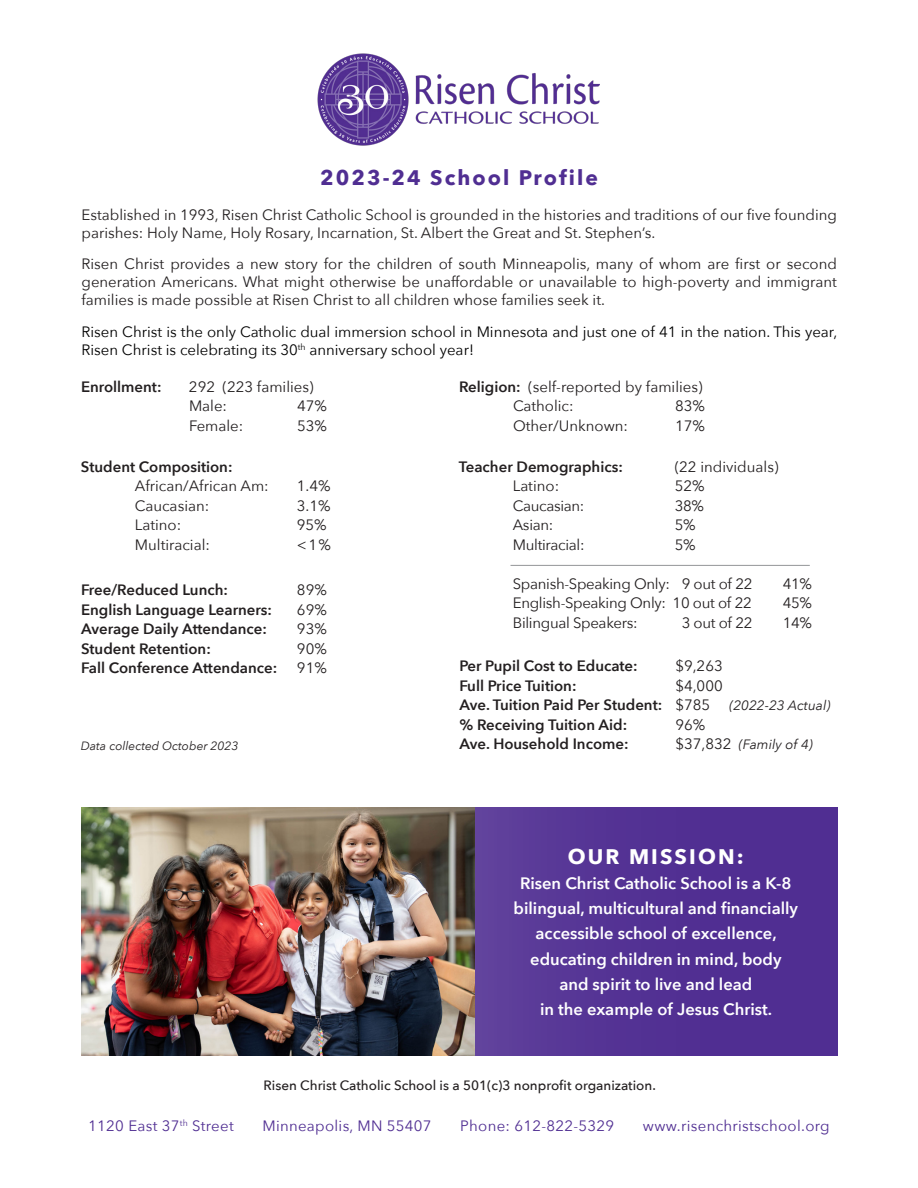
<style>
.page{position:relative;width:918px;height:1188px;background:#fff}
.page>*{position:absolute;margin:0;border:0;box-sizing:border-box;transform-origin:0 0}
.t1{font:700 21px "Avenir Next";letter-spacing:.1em;color:#502e92}
.t2{font:700 21px "Avenir Next";letter-spacing:.1em;color:#fff}
.t3{font:600 16.5px/25.3px "Avenir Next";color:#fff;text-align:center}
.t4{font:15px/18px "Avenir Next";color:#231f20}
.t5{font:600 15px "Avenir Next";color:#231f20}
.t6{font:15px/18px "Avenir Next";color:#000}
.t7{font:15px "Avenir Next";letter-spacing:-.02em;color:#231f20}
.t8{font:15px "Avenir Next";letter-spacing:.02em;color:#502e92}
.t9{font:500 13.5px "Avenir Next";color:#231f20}
.t10{font:italic 13.5px "Avenir Next";color:#231f20}
.t11{font:italic 12px "Avenir Next";color:#231f20}
.s1{font-weight:400}
.s2{font-style:normal;font-size:15px}
.s3{font-weight:600}
</style>
<div class="page">
<div style="left:88px;top:808px;width:749px;height:248px;background:#502e92"></div>
<img style="left:82px;top:808px;width:393px;height:248px">
<hr style="left:511px;top:565px;width:299px;height:1px;background:#939598">
<img style="left:317px;top:54px;width:283px;height:92px">
<p class="t1" style="left:320px;top:159px;width:279px">2023-24 School Profile</p>
<p class="t4" style="left:82px;top:205px;width:757px">Established in 1993, Risen Christ Catholic School is grounded in the histories and traditions of our five founding parishes: Holy Name, Holy Rosary, Incarnation, St. Albert the Great and St. Stephen’s.</p>
<p class="t4" style="left:82px;top:255px;width:757px;text-align:justify">Risen Christ provides a new story for the children of south Minneapolis, many of whom are first or second generation Americans. What might otherwise be unaffordable or unavailable to high-poverty and immigrant families is made possible at Risen Christ to all children whose families seek it.</p>
<p class="t6" style="left:82px;top:322px;width:757px">Risen Christ is the only Catholic dual immersion school in Minnesota and just one of 41 in the nation. This year,<br>Risen Christ is celebrating its 30<sup>th</sup> anniversary school year!</p>
<p class="t5" style="left:81px;top:374px;width:82px">Enrollment:</p>
<p class="t4" style="left:189px;top:377px;width:126px">292 (223 families)</p>
<p class="t4" style="left:189px;top:396px;width:40px">Male:</p>
<p class="t4" style="left:297px;top:396px;width:31px">47%</p>
<p class="t4" style="left:189px;top:416px;width:56px">Female:</p>
<p class="t4" style="left:297px;top:416px;width:31px">53%</p>
<p class="t5" style="left:81px;top:454px;width:153px">Student Composition:</p>
<p class="t4" style="left:135px;top:476px;width:135px">African/African Am:</p>
<p class="t4" style="left:297px;top:476px;width:35px">1.4%</p>
<p class="t4" style="left:135px;top:496px;width:76px">Caucasian:</p>
<p class="t4" style="left:297px;top:496px;width:35px">3.1%</p>
<p class="t4" style="left:135px;top:515px;width:48px">Latino:</p>
<p class="t4" style="left:297px;top:515px;width:31px">95%</p>
<p class="t4" style="left:135px;top:535px;width:77px">Multiracial:</p>
<p class="t4" style="left:297px;top:535px;width:36px">&lt;1%</p>
<p class="t5" style="left:81px;top:577px;width:149px">Free/Reduced Lunch:</p>
<p class="t4" style="left:297px;top:581px;width:31px">89%</p>
<p class="t5" style="left:81px;top:597px;width:193px">English Language Learners:</p>
<p class="t4" style="left:297px;top:600px;width:31px">69%</p>
<p class="t5" style="left:81px;top:616px;width:187px">Average Daily Attendance:</p>
<p class="t4" style="left:297px;top:620px;width:31px">93%</p>
<p class="t5" style="left:81px;top:636px;width:131px">Student Retention:</p>
<p class="t4" style="left:297px;top:639px;width:31px">90%</p>
<p class="t5" style="left:81px;top:655px;width:198px">Fall Conference Attendance:</p>
<p class="t4" style="left:297px;top:659px;width:31px">91%</p>
<p class="t5" style="left:459px;top:653px;width:180px">Per Pupil Cost to Educate:</p>
<p class="t4" style="left:675px;top:656px;width:49px">$9,263</p>
<p class="t5" style="left:459px;top:673px;width:119px">Full Price Tuition:</p>
<p class="t4" style="left:675px;top:676px;width:49px">$4,000</p>
<p class="t5" style="left:459px;top:692px;width:252px">Ave. Tuition Paid Per Student: <span class="s1">$785</span></p>
<p class="t10" style="left:729px;top:694px;width:103px">(2022-23 Actual)</p>
<p class="t5" style="left:459px;top:712px;width:169px">% Receiving Tuition Aid:</p>
<p class="t4" style="left:675px;top:715px;width:31px">96%</p>
<p class="t5" style="left:459px;top:731px;width:171px">Ave. Household Income:</p>
<p class="t10" style="left:675px;top:733px;width:139px"><span class="s2">$37,832</span> (Family of 4)</p>
<p class="t4" style="left:459px;top:377px;width:245px"><span class="s3">Religion:</span> (self-reported by families)</p>
<p class="t4" style="left:513px;top:396px;width:62px">Catholic:</p>
<p class="t4" style="left:675px;top:396px;width:31px">83%</p>
<p class="t4" style="left:513px;top:416px;width:117px">Other/Unknown:</p>
<p class="t4" style="left:675px;top:416px;width:31px">17%</p>
<p class="t5" style="left:459px;top:454px;width:166px">Teacher Demographics:</p>
<p class="t4" style="left:675px;top:457px;width:105px">(22 individuals)</p>
<p class="t4" style="left:513px;top:476px;width:48px">Latino:</p>
<p class="t4" style="left:675px;top:476px;width:31px">52%</p>
<p class="t7" style="left:513px;top:493px;width:73px">Caucasian:</p>
<p class="t4" style="left:675px;top:496px;width:31px">38%</p>
<p class="t4" style="left:513px;top:515px;width:42px">Asian:</p>
<p class="t4" style="left:675px;top:515px;width:22px">5%</p>
<p class="t7" style="left:513px;top:532px;width:73px">Multiracial:</p>
<p class="t4" style="left:675px;top:535px;width:22px">5%</p>
<p class="t7" style="left:513px;top:571px;width:241px">Spanish-Speaking Only: 9 out of 22</p>
<p class="t4" style="left:783px;top:574px;width:31px">41%</p>
<p class="t7" style="left:513px;top:590px;width:241px">English-Speaking Only: 10 out of 22</p>
<p class="t4" style="left:783px;top:593px;width:31px">45%</p>
<p class="t7" style="left:513px;top:610px;width:126px">Bilingual Speakers:</p>
<p class="t4" style="left:682px;top:613px;width:72px">3 out of 22</p>
<p class="t4" style="left:783px;top:613px;width:31px">14%</p>
<p class="t11" style="left:81px;top:735px;width:159px">Data collected October 2023</p>
<p class="t2" style="left:568px;top:838px;width:177px">OUR MISSION:</p>
<p class="t3" style="left:514px;top:870px;width:286px">Risen Christ Catholic School is a K-8 bilingual, multicultural and financially accessible school of excellence,</p>
<p class="t3" style="left:530px;top:946px;width:253px">educating children in mind, body</p>
<p class="t3" style="left:559px;top:971px;width:194px">and spirit to live and lead</p>
<p class="t3" style="left:540px;top:996px;width:233px">in the example of Jesus Christ.</p>
<p class="t9" style="left:264px;top:1074px;width:394px">Risen Christ Catholic School is a 501(c)3 nonprofit organization.</p>
<p class="t8" style="left:88px;top:1113px;width:147px">1120 East 37<sup>th</sup> Street</p>
<p class="t8" style="left:262px;top:1113px;width:171px">Minneapolis, MN 55407</p>
<p class="t8" style="left:460px;top:1113px;width:156px">Phone: 612-822-5329</p>
<p class="t8" style="left:643px;top:1113px;width:188px">www.risenchristschool.org</p>
</div>
